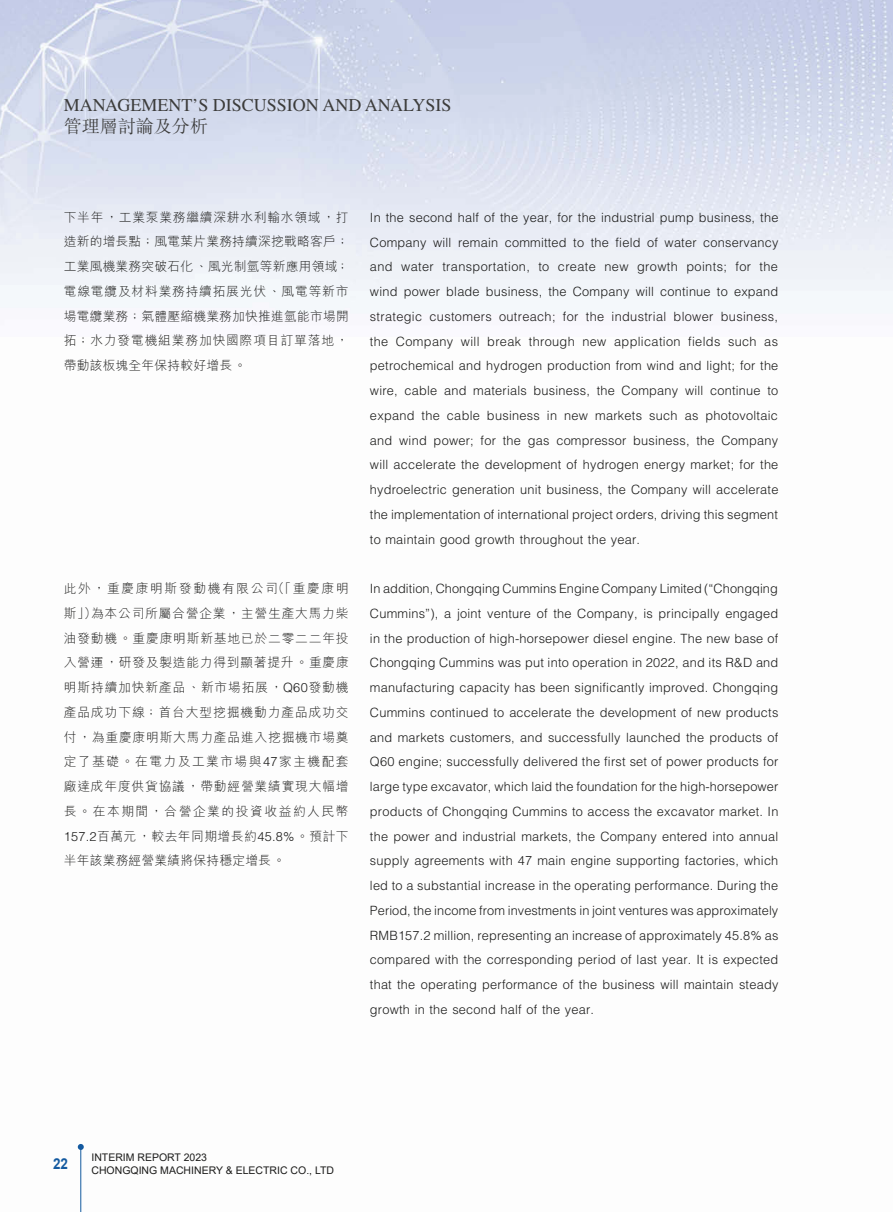
<style>
.page{position:relative;width:893px;height:1212px;background:#fff}
.page>*{position:absolute;margin:0;border:0;box-sizing:border-box;transform-origin:0 0}
.t1{font:18px "Times LT Std";color:#3c3c3b}
.t2{font:300 18px "M Sung HK";color:#3c3c3b}
.t3{font:700 15px "Arial";color:#145aa0;scale:.9 1}
.t4{font:300 12.75px/24.8px "Helvetica LT Std";letter-spacing:.015em;color:#1c1c1b;text-align:justify}
.t5{font:300 12.75px/24.8px "M Hei HK";letter-spacing:.04em;color:#1c1c1b;text-align:justify}
.t6{font:10.5px/12.6px "Arial";color:#1c1c1b}
.s1{font-family:"Helvetica LT Std"}
</style>
<div class="page">
<img style="left:0;top:0;width:893px;height:1212px">
<hr style="left:80px;top:1147px;width:1px;height:65px;background:#145aa0">
<svg style="left:78px;top:1144px;width:6px;height:6px"></svg>
<h1 class="t1" style="left:64px;top:94px;width:389px">MANAGEMENT’S DISCUSSION AND ANALYSIS</h1>
<h1 class="t2" style="left:64px;top:114px;width:145px">管理層討論及分析</h1>
<p class="t5" style="left:64px;top:204px;width:286px">下半年，工業泵業務繼續深耕水利輸水領域，打造新的增長點；風電葉片業務持續深挖戰略客戶；工業風機業務突破石化、風光制氫等新應用領域；電線電纜及材料業務持續拓展光伏、風電等新市場電纜業務；氣體壓縮機業務加快推進氫能市場開拓；水力發電機組業務加快國際項目訂單落地，帶動該板塊全年保持較好增長。</p>
<p class="t5" style="left:64px;top:575px;width:286px">此外，重慶康明斯發動機有限公司（「重慶康明斯」）為本公司所屬合營企業，主營生產大馬力柴油發動機。重慶康明斯新基地已於二零二二年投入營運，研發及製造能力得到顯著提升。重慶康明斯持續加快新產品、新市場拓展，<span class="s1">Q60</span>發動機產品成功下線；首台大型挖掘機動力產品成功交付，為重慶康明斯大馬力產品進入挖掘機市場奠定了基礎。在電力及工業市場與<span class="s1">47</span>家主機配套廠達成年度供貨協議，帶動經營業績實現大幅增長。在本期間，合營企業的投資收益約人民幣<span class="s1">157.2</span>百萬元，較去年同期增長約<span class="s1">45.8%</span>。預計下半年該業務經營業績將保持穩定增長。</p>
<p class="t4" style="left:370px;top:205px;width:410px">In the second half of the year, for the industrial pump business, the Company will remain committed to the field of water conservancy and water transportation, to create new growth points; for the wind power blade business, the Company will continue to expand strategic customers outreach; for the industrial blower business, the Company will break through new application fields such as petrochemical and hydrogen production from wind and light; for the wire, cable and materials business, the Company will continue to expand the cable business in new markets such as photovoltaic and wind power; for the gas compressor business, the Company will accelerate the development of hydrogen energy market; for the hydroelectric generation unit business, the Company will accelerate the implementation of international project orders, driving this segment to maintain good growth throughout the year.</p>
<p class="t4" style="left:370px;top:576px;width:410px">In addition, Chongqing Cummins Engine Company Limited (“Chongqing Cummins”), a joint venture of the Company, is principally engaged in the production of high-horsepower diesel engine. The new base of Chongqing Cummins was put into operation in 2022, and its R&amp;D and manufacturing capacity has been significantly improved. Chongqing Cummins continued to accelerate the development of new products and markets customers, and successfully launched the products of Q60 engine; successfully delivered the first set of power products for large type excavator, which laid the foundation for the high-horsepower products of Chongqing Cummins to access the excavator market. In the power and industrial markets, the Company entered into annual supply agreements with 47 main engine supporting factories, which led to a substantial increase in the operating performance. During the Period, the income from investments in joint ventures was approximately RMB157.2 million, representing an increase of approximately 45.8% as compared with the corresponding period of last year. It is expected that the operating performance of the business will maintain steady growth in the second half of the year.</p>
<p class="t3" style="left:53px;top:1153px;width:18px">22</p>
<p class="t6" style="left:91px;top:1151px;width:244px">INTERIM REPORT 2023<br>CHONGQING MACHINERY &amp; ELECTRIC CO., LTD</p>
</div>
